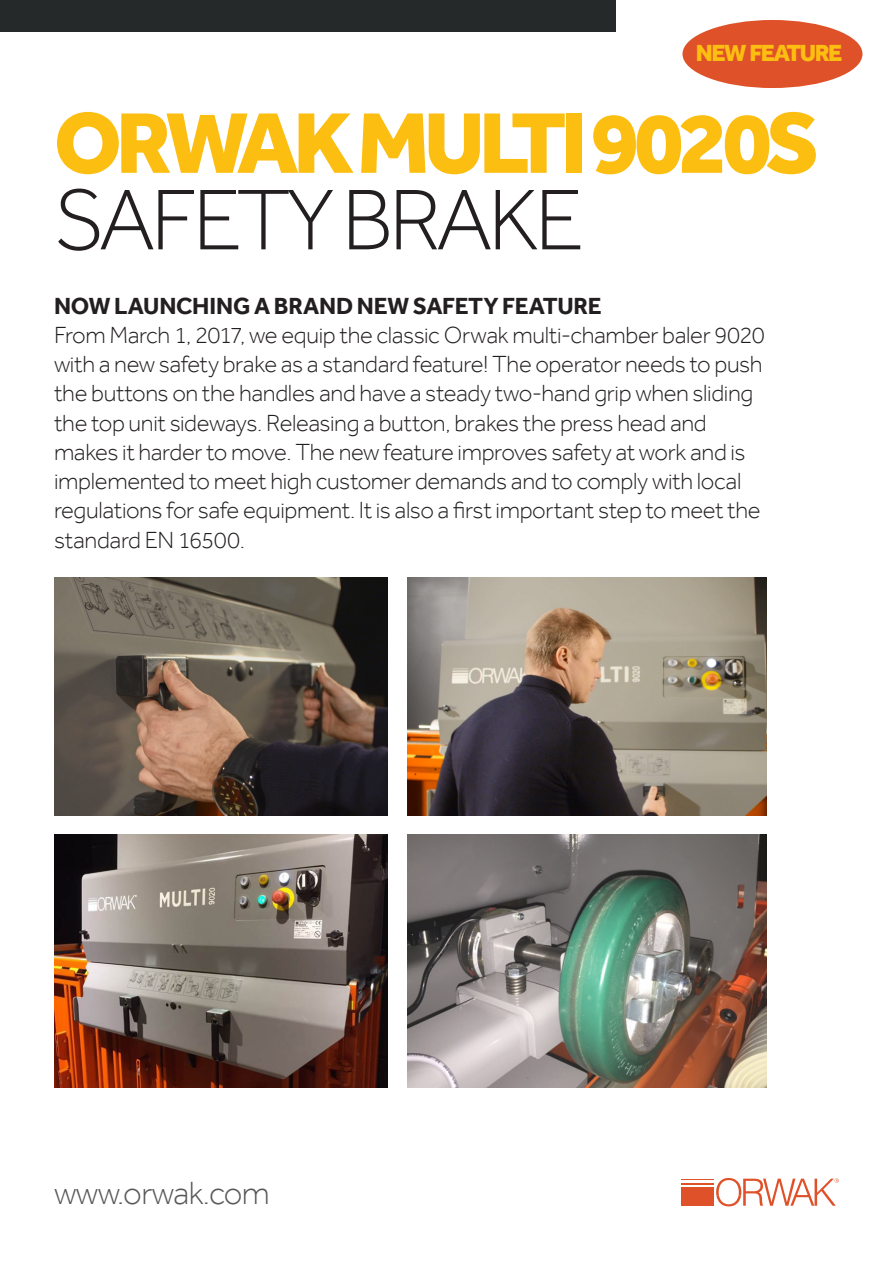
<style>
.page{position:relative;width:893px;height:1263px;background:#fff}
.page>*{position:absolute;margin:0;border:0;box-sizing:border-box;transform-origin:0 0}
.t1{font:800 88.95px "Effra";letter-spacing:-.065em;color:#fdbe12}
.t2{font:300 88.95px "Effra";letter-spacing:-.05em;color:#231f20}
.t3{font:300 33px "Effra";letter-spacing:-.02em;color:#57585a}
.Big_Paragraph_1{font:300 24px/29.2px "Effra";letter-spacing:-.015em;color:#231f20}
.t4{font:800 24px "Effra";letter-spacing:-.065em;color:#fdbe12}
.s1{font-weight:700}
</style>
<div class="page">
<div style="left:0;top:0;width:615px;height:32px;background:#252929"></div>
<div style="left:681px;top:1196px;width:33px;height:10px;background:#df5129"></div>
<div style="left:681px;top:1191px;width:33px;height:5px;background:#df5129"></div>
<hr style="left:681px;top:1187px;width:33px;height:3px;background:#df5129">
<hr style="left:681px;top:1183px;width:33px;height:1px;background:#df5129">
<hr style="left:681px;top:1179px;width:33px;height:1px;background:#df5129">
<svg style="left:716px;top:1178px;width:123px;height:28px"></svg>
<div style="left:682px;top:20px;width:180px;height:68px;background:#df5129;border-radius:50%"></div>
<img style="left:54px;top:834px;width:334px;height:253px">
<img style="left:407px;top:834px;width:359px;height:253px">
<img style="left:54px;top:578px;width:334px;height:238px">
<img style="left:407px;top:578px;width:359px;height:238px">
<p class="t4" style="left:696px;top:38px;width:148px">NEW FEATURE</p>
<p class="t1" style="left:54px;top:88px;width:766px">ORWAK MULTI 9020S</p>
<p class="t2" style="left:54px;top:170px;width:532px">SAFETY BRAKE</p>
<p class="Big_Paragraph_1" style="left:54px;top:291px;width:712px"><span class="s1">NOW LAUNCHING A BRAND NEW SAFETY FEATURE<br></span>From March 1, 2017, we equip the classic Orwak multi-chamber baler 9020 with a new safety brake as a standard feature! The operator needs to push the buttons on the handles and have a steady two-hand grip when sliding the top unit sideways. Releasing a button, brakes the press head and makes it harder to move. The new feature improves safety at work and is implemented to meet high customer demands and to comply with local regulations for safe equipment. It is also a first important step to meet the standard EN 16500.</p>
<p class="t3" style="left:54px;top:1175px;width:217px">www.orwak.com</p>
</div>
